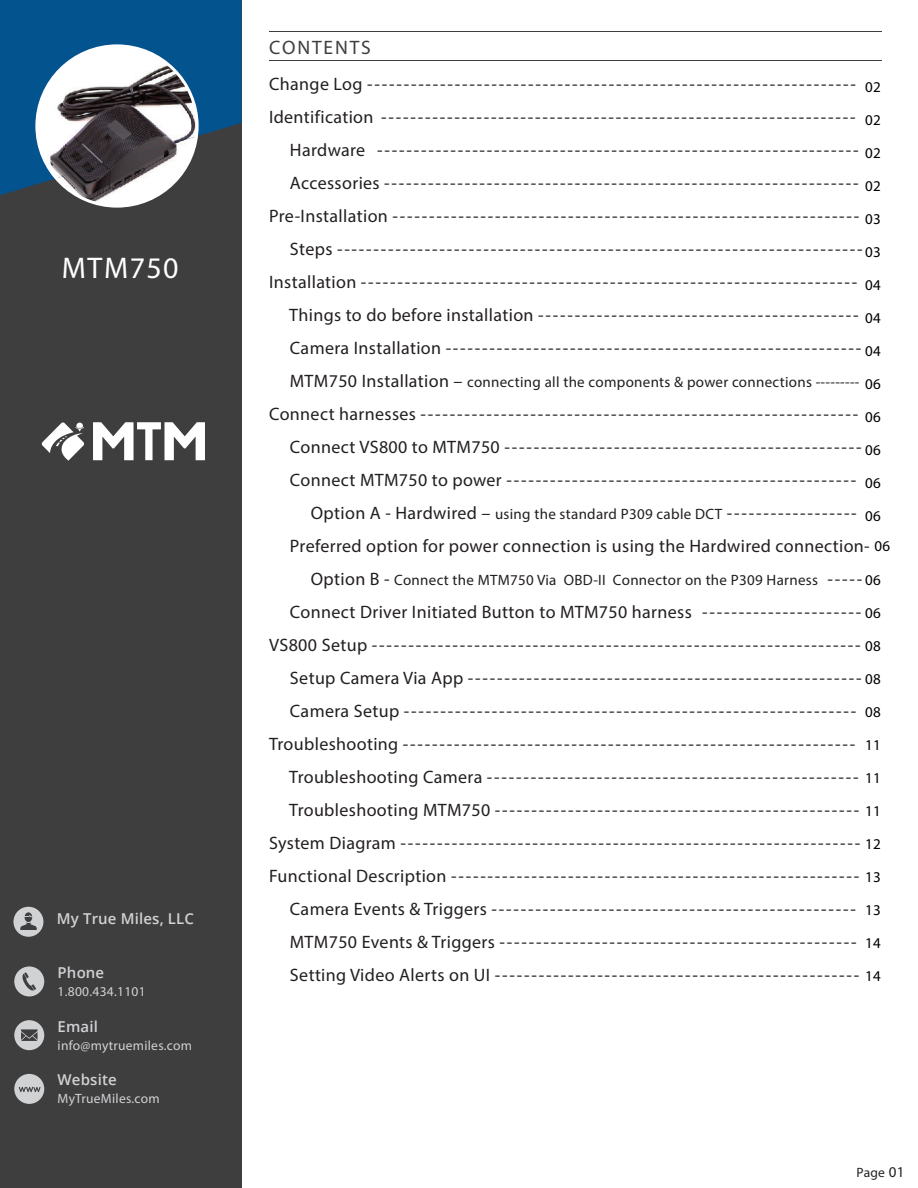
<style>
.page{position:relative;width:918px;height:1188px;background:#fff}
.page>*{position:absolute;margin:0;border:0;box-sizing:border-box;transform-origin:0 0}
.t1{font:30px "Myriad Pro";letter-spacing:.05em;color:#fff}
.t2{font:19.5px "Myriad Pro";letter-spacing:.095em;color:#3e3e3f}
.t3{font:18px "Myriad Pro";letter-spacing:.02em;color:#231f20}
.t4{font:15px "Myriad Pro";letter-spacing:.02em;color:#231f20}
.t5{font:15px/33px "Myriad Pro";letter-spacing:.02em;color:#000;text-align:justify}
.t6{font:600 15px "Open Sans";letter-spacing:.01em;color:#d1d2d4}
.t7{font:13.5px "Myriad Pro";letter-spacing:.02em;color:#d1d2d4}
.t8{font:13.5px "Myriad Pro";color:#231f20}
.s1{font-size:18px}
.s2{font-size:15px}
.s3{color:#000}
</style>
<div class="page">
<div style="left:0;top:0;width:242px;height:1188px;background:#3e3e3f"></div>
<svg style="left:0;top:0;width:242px;height:195px;fill:#03538f"></svg>
<div style="left:14px;top:1020px;width:30px;height:30px;background:#d1d2d4;border-radius:50%"></div>
<svg style="left:21px;top:1029px;width:17px;height:12px"></svg>
<div style="left:14px;top:966px;width:30px;height:30px;background:#d1d2d4;border-radius:50%"></div>
<svg style="left:23px;top:972px;width:13px;height:18px"></svg>
<div style="left:14px;top:1074px;width:30px;height:30px;background:#d1d2d4;border-radius:50%"></div>
<svg style="left:19px;top:1087px;width:22px;height:5px"></svg>
<div style="left:13px;top:907px;width:30px;height:30px;background:#d1d2d4;border-radius:50%"></div>
<svg style="left:20px;top:912px;width:17px;height:18px"></svg>
<svg style="left:35px;top:44px;width:164px;height:164px"></svg>
<svg style="left:93px;top:422px;width:112px;height:38px"></svg>
<svg style="left:42px;top:422px;width:42px;height:39px"></svg>
<hr style="left:269px;top:32px;width:613px;height:1px;background:#3e3e3f">
<hr style="left:269px;top:60px;width:613px;height:1px;background:#3e3e3f">
<h1 class="t1" style="left:62px;top:249px;width:118px">MTM750</h1>
<p class="t6" style="left:57px;top:908px;width:139px">My True Miles, LLC</p>
<p class="t6" style="left:58px;top:962px;width:48px">Phone</p>
<p class="t7" style="left:58px;top:983px;width:90px">1.800.434.1101</p>
<p class="t6" style="left:58px;top:1016px;width:42px">Email</p>
<p class="t7" style="left:58px;top:1037px;width:136px">info@mytruemiles.com</p>
<p class="t6" style="left:58px;top:1070px;width:61px">Website</p>
<p class="t7" style="left:58px;top:1091px;width:104px">MyTrueMiles.com</p>
<p class="t2" style="left:269px;top:35px;width:103px">CONTENTS</p>
<p class="t3" style="left:269px;top:73px;width:588px">Change Log -------------------------------------------------------------------</p>
<p class="t3" style="left:269px;top:106px;width:588px">Identification -----------------------------------------------------------------</p>
<p class="t3" style="left:290px;top:139px;width:570px">Hardware ------------------------------------------------------------------</p>
<p class="t3" style="left:290px;top:172px;width:570px">Accessories -----------------------------------------------------------------</p>
<p class="t3" style="left:269px;top:205px;width:592px">Pre-Installation ----------------------------------------------------------------</p>
<p class="t3" style="left:290px;top:238px;width:574px">Steps ------------------------------------------------------------------------</p>
<p class="t3" style="left:269px;top:271px;width:590px">Installation --------------------------------------------------------------------</p>
<p class="t3" style="left:289px;top:304px;width:571px">Things to do before installation --------------------------------------------</p>
<p class="t3" style="left:290px;top:337px;width:573px">Camera Installation ---------------------------------------------------------</p>
<p class="t4" style="left:290px;top:373px;width:571px"><span class="s1">MTM750 Installation –</span> connecting all the components &amp; power connections ---------</p>
<p class="t3" style="left:269px;top:403px;width:591px">Connect harnesses ------------------------------------------------------------</p>
<p class="t3" style="left:290px;top:436px;width:573px">Connect VS800 to MTM750 -------------------------------------------------</p>
<p class="t3" style="left:290px;top:469px;width:568px">Connect MTM750 to power ------------------------------------------------</p>
<p class="t3" style="left:311px;top:502px;width:547px">Option A - Hardwired – <span class="s2">using the standard P309 cable DCT</span> ------------------</p>
<p class="t3" style="left:290px;top:535px;width:581px">Preferred option for power connection is using the Hardwired connection-</p>
<p class="t4" style="left:311px;top:571px;width:572px"><span class="s1">Option B -</span> Connect the MTM750 Via OBD-II Connector on the P309 Harness <span class="s1">-----</span> <span class="s3">06</span></p>
<p class="t3" style="left:290px;top:601px;width:573px">Connect Driver Initiated Button to MTM750 harness ----------------------</p>
<p class="t3" style="left:269px;top:634px;width:593px">VS800 Setup -------------------------------------------------------------------</p>
<p class="t3" style="left:290px;top:667px;width:573px">Setup Camera Via App ------------------------------------------------------</p>
<p class="t3" style="left:290px;top:700px;width:568px">Camera Setup --------------------------------------------------------------</p>
<p class="t3" style="left:269px;top:733px;width:588px">Troubleshooting --------------------------------------------------------------</p>
<p class="t3" style="left:289px;top:766px;width:571px">Troubleshooting Camera ---------------------------------------------------</p>
<p class="t3" style="left:289px;top:799px;width:572px">Troubleshooting MTM750 --------------------------------------------------</p>
<p class="t3" style="left:269px;top:832px;width:593px">System Diagram ---------------------------------------------------------------</p>
<p class="t3" style="left:269px;top:865px;width:592px">Functional Description --------------------------------------------------------</p>
<p class="t3" style="left:290px;top:898px;width:568px">Camera Events &amp; Triggers --------------------------------------------------</p>
<p class="t3" style="left:290px;top:931px;width:568px">MTM750 Events &amp; Triggers -------------------------------------------------</p>
<p class="t3" style="left:290px;top:964px;width:571px">Setting Video Alerts on UI --------------------------------------------------</p>
<p class="t5" style="left:865px;top:70px;width:17px">02<br>02<br>02</p>
<p class="t5" style="left:865px;top:169px;width:17px">02</p>
<p class="t5" style="left:865px;top:202px;width:17px">03</p>
<p class="t5" style="left:865px;top:235px;width:17px">03</p>
<p class="t5" style="left:865px;top:268px;width:17px">04</p>
<p class="t5" style="left:865px;top:301px;width:17px">04</p>
<p class="t5" style="left:865px;top:334px;width:17px">04</p>
<p class="t5" style="left:865px;top:367px;width:17px">06</p>
<p class="t5" style="left:865px;top:400px;width:17px">06</p>
<p class="t5" style="left:865px;top:433px;width:17px">06</p>
<p class="t5" style="left:865px;top:466px;width:17px">06</p>
<p class="t5" style="left:865px;top:499px;width:17px">06</p>
<p class="t5" style="left:875px;top:529px;width:17px">06</p>
<p class="t5" style="left:865px;top:597px;width:17px">06</p>
<p class="t5" style="left:865px;top:630px;width:17px">08</p>
<p class="t5" style="left:865px;top:663px;width:17px">08</p>
<p class="t5" style="left:865px;top:696px;width:17px">08</p>
<p class="t5" style="left:865px;top:729px;width:17px">11</p>
<p class="t5" style="left:865px;top:762px;width:17px">11</p>
<p class="t5" style="left:865px;top:795px;width:17px">11</p>
<p class="t5" style="left:865px;top:828px;width:17px">12</p>
<p class="t5" style="left:865px;top:861px;width:17px">13</p>
<p class="t5" style="left:865px;top:894px;width:17px">13</p>
<p class="t5" style="left:865px;top:927px;width:17px">14</p>
<p class="t5" style="left:865px;top:960px;width:17px">14</p>
<p class="t8" style="left:857px;top:1164px;width:49px">Page <span class="s2">01</span></p>
</div>
